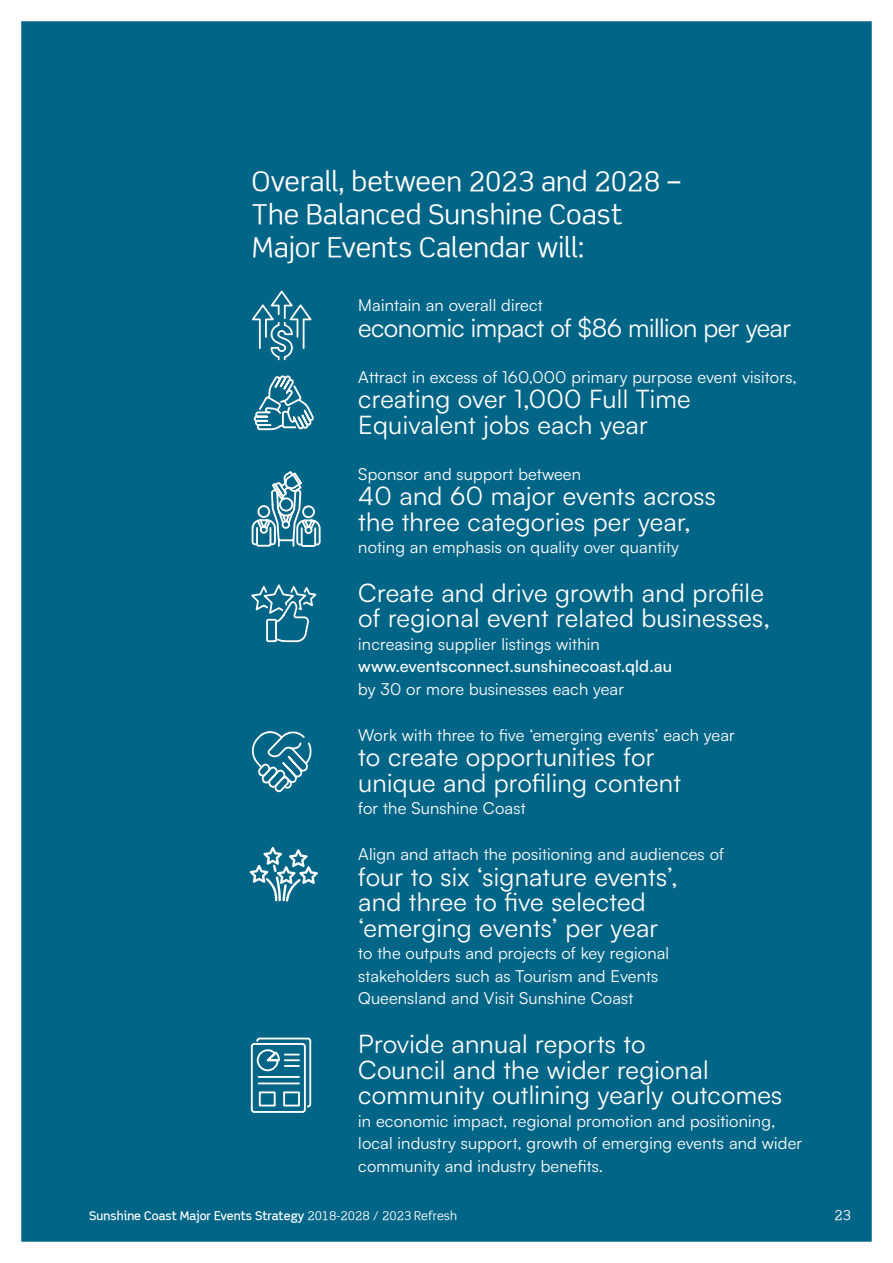
<style>
.page{position:relative;width:893px;height:1263px;background:#fff}
.page>*{position:absolute;margin:0;border:0;box-sizing:border-box;transform-origin:0 0}
.t1{font:27px/33px "Scene";color:#fff}
.t2{font:25.5px/25.5px "Satoshi";letter-spacing:.01em;color:#fff}
.t3{font:25.5px "Satoshi";letter-spacing:-.02em;color:#fff}
.t4{font:16.5px/22.5px "Satoshi";letter-spacing:.01em;color:#fff}
.t5{font:500 16.5px "Satoshi";letter-spacing:.01em;color:#fff}
.t6{font:13.5px "Scene Alt";color:#fff}
.t7{font:500 12px "Scene Alt";color:#fff}
.s1{font-family:"Scene Alt"}
.s2{font-weight:400}
</style>
<div class="page">
<div style="left:21px;top:21px;width:851px;height:1221px;background:#006587"></div>
<h1 class="t1" style="left:252px;top:164px;width:431px">Overall, between <span class="s1">2023</span> and <span class="s1">2028</span> –<br>The Balanced Sunshine Coast<br>Major Events Calendar will:</h1>
<p class="t4" style="left:358px;top:293px;width:186px">Maintain an overall direct</p>
<h2 class="t3" style="left:358px;top:311px;width:434px">economic impact of $86 million per year</h2>
<p class="t4" style="left:358px;top:365px;width:440px">Attract in excess of 160,000 primary purpose event visitors,</p>
<h2 class="t2" style="left:358px;top:385px;width:334px">creating over 1,000 Full Time<br>Equivalent jobs each year</h2>
<p class="t4" style="left:358px;top:462px;width:224px">Sponsor and support between</p>
<h2 class="t2" style="left:358px;top:482px;width:359px">40 and 60 major events across the three categories per year,</h2>
<p class="t4" style="left:358px;top:535px;width:322px">noting an emphasis on quality over quantity</p>
<h2 class="t2" style="left:358px;top:579px;width:413px">Create and drive growth and profile of regional event related businesses,</h2>
<p class="t4" style="left:358px;top:632px;width:243px">increasing supplier listings within</p>
<p class="t5" style="left:358px;top:655px;width:315px">www.eventsconnect.sunshinecoast.qld.au</p>
<p class="t4" style="left:358px;top:677px;width:267px">by 30 or more businesses each year</p>
<p class="t4" style="left:358px;top:723px;width:378px">Work with three to five ‘emerging events’ each year</p>
<h2 class="t2" style="left:358px;top:743px;width:324px">to create opportunities for unique and profiling content</h2>
<p class="t4" style="left:358px;top:796px;width:169px">for the Sunshine Coast</p>
<p class="t4" style="left:358px;top:842px;width:367px">Align and attach the positioning and audiences of</p>
<h2 class="t2" style="left:358px;top:863px;width:321px">four to six ‘signature events’, and three to five selected ‘emerging events’ per year</h2>
<p class="t4" style="left:358px;top:941px;width:312px">to the outputs and projects of key regional stakeholders such as Tourism and Events<br>Queensland and Visit Sunshine Coast</p>
<h2 class="t2" style="left:358px;top:1030px;width:426px">Provide annual reports to<br>Council and the wider regional community outlining yearly outcomes</h2>
<p class="t4" style="left:358px;top:1109px;width:445px">in economic impact, regional promotion and positioning, local industry support, growth of emerging events and wider community and industry benefits.</p>
<p class="t7" style="left:89px;top:1209px;width:369px">Sunshine Coast Major Events Strategy <span class="s2">2018-2028 / 2023 Refresh</span></p>
<p class="t6" style="left:834px;top:1207px;width:18px">23</p>
</div>
